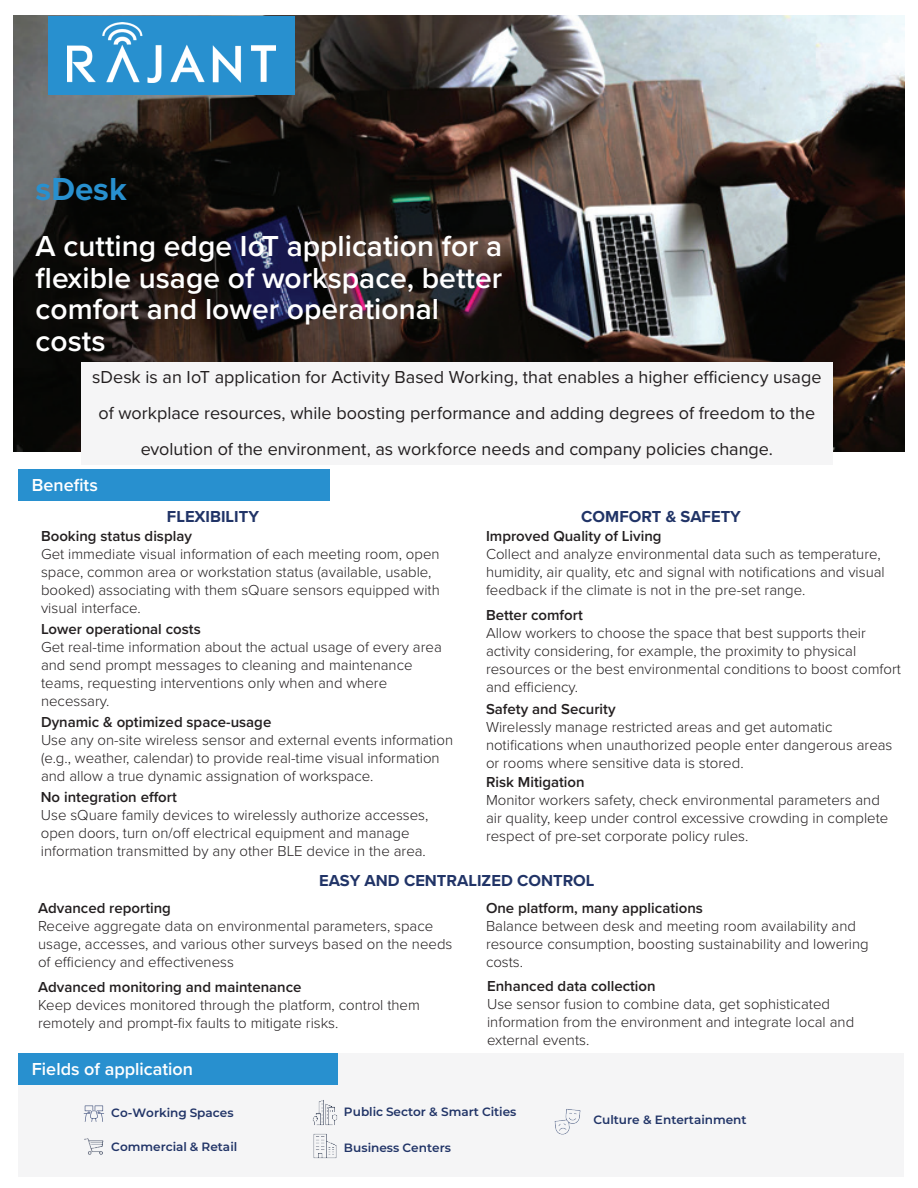
<style>
.page{position:relative;width:918px;height:1188px;background:#fff}
.page>*{position:absolute;margin:0;border:0;box-sizing:border-box;transform-origin:0 0}
.t1{font:700 33px "Proxima Nova";color:#2890cf}
.t2{font:600 30px/31.5px "Proxima Nova";color:#fff}
.t3{font:18px/36px "Proxima Nova";color:#231f20;text-align:center}
.t4{font:600 18px "Proxima Nova";color:#fff}
.t5{font:700 16.5px "Proxima Nova";color:#213467}
.t6{font:300 15px/18px "Proxima Nova";color:#231f20}
.t7{font:600 15px "Proxima Nova";color:#231f20}
.t8{font:600 12px "Montserrat";color:#213467}
</style>
<div class="page">
<img style="left:14px;top:15px;width:890px;height:436px">
<div style="left:18px;top:470px;width:312px;height:31px;background:#2890cf"></div>
<div style="left:18px;top:1053px;width:886px;height:124px;background:#f5f5f6"></div>
<div style="left:18px;top:1053px;width:320px;height:31px;background:#2890cf"></div>
<div style="left:48px;top:17px;width:246px;height:78px;background:#2890cf"></div>
<img style="left:67px;top:23px;width:208px;height:59px">
<div style="left:81px;top:362px;width:752px;height:102px;background:#f5f5f6"></div>
<img style="left:312px;top:1100px;width:26px;height:25px">
<img style="left:313px;top:1133px;width:24px;height:26px">
<img style="left:84px;top:1138px;width:20px;height:17px">
<img style="left:554px;top:1109px;width:27px;height:26px">
<svg style="left:84px;top:1106px;width:20px;height:16px"></svg>
<h1 class="t1" style="left:36px;top:164px;width:93px">sDesk</h1>
<h2 class="t2" style="left:36px;top:230px;width:468px">A cutting edge IoT application for a flexible usage of workspace, better comfort and lower operational costs</h2>
<p class="t3" style="left:92px;top:358px;width:731px">sDesk is an IoT application for Activity Based Working, that enables a higher efficiency usage of workplace resources, while boosting performance and adding degrees of freedom to the evolution of the environment, as workforce needs and company policies change.</p>
<p class="t4" style="left:32px;top:472px;width:68px">Benefits</p>
<p class="t5" style="left:167px;top:505px;width:94px">FLEXIBILITY</p>
<p class="t5" style="left:581px;top:505px;width:161px">COMFORT &amp; SAFETY</p>
<p class="t7" style="left:486px;top:525px;width:177px">Improved Quality of Living</p>
<p class="t6" style="left:486px;top:544px;width:400px">Collect and analyze environmental data such as temperature, humidity, air quality, etc and signal with notifications and visual feedback if the climate is not in the pre-set range.</p>
<p class="t7" style="left:486px;top:604px;width:98px">Better comfort</p>
<p class="t6" style="left:486px;top:623px;width:416px">Allow workers to choose the space that best supports their activity considering, for example, the proximity to physical resources or the best environmental conditions to boost comfort and efficiency.</p>
<p class="t7" style="left:486px;top:698px;width:131px">Safety and Security</p>
<p class="t6" style="left:486px;top:717px;width:408px">Wirelessly manage restricted areas and get automatic notifications when unauthorized people enter dangerous areas or rooms where sensitive data is stored.</p>
<p class="t7" style="left:41px;top:525px;width:152px">Booking status display</p>
<p class="t6" style="left:41px;top:544px;width:400px">Get immediate visual information of each meeting room, open space, common area or workstation status (available, usable, booked) associating with them sQuare sensors equipped with visual interface.</p>
<p class="t7" style="left:41px;top:618px;width:161px">Lower operational costs</p>
<p class="t6" style="left:41px;top:638px;width:402px">Get real-time information about the actual usage of every area and send prompt messages to cleaning and maintenance teams, requesting interventions only when and where necessary.</p>
<p class="t7" style="left:41px;top:711px;width:232px">Dynamic &amp; optimized space-usage</p>
<p class="t6" style="left:41px;top:731px;width:414px">Use any on-site wireless sensor and external events information (e.g., weather, calendar) to provide real-time visual information and allow a true dynamic assignation of workspace.</p>
<p class="t7" style="left:486px;top:771px;width:100px">Risk Mitigation</p>
<p class="t6" style="left:486px;top:790px;width:404px">Monitor workers safety, check environmental parameters and air quality, keep under control excessive crowding in complete respect of pre-set corporate policy rules.</p>
<p class="t7" style="left:41px;top:786px;width:137px">No integration effort</p>
<p class="t6" style="left:41px;top:805px;width:389px">Use sQuare family devices to wirelessly authorize accesses, open doors, turn on/off electrical equipment and manage information transmitted by any other BLE device in the area.</p>
<p class="t5" style="left:319px;top:868px;width:277px">EASY AND CENTRALIZED CONTROL</p>
<p class="t7" style="left:38px;top:897px;width:134px">Advanced reporting</p>
<p class="t6" style="left:38px;top:916px;width:416px">Receive aggregate data on environmental parameters, space usage, accesses, and various other surveys based on the needs of efficiency and effectiveness</p>
<p class="t7" style="left:38px;top:976px;width:265px">Advanced monitoring and maintenance</p>
<p class="t6" style="left:38px;top:996px;width:383px">Keep devices monitored through the platform, control them remotely and prompt-fix faults to mitigate risks.</p>
<p class="t4" style="left:32px;top:1055px;width:163px">Fields of application</p>
<p class="t7" style="left:486px;top:897px;width:218px">One platform, many applications</p>
<p class="t6" style="left:486px;top:916px;width:384px">Balance between desk and meeting room availability and resource consumption, boosting sustainability and lowering costs.</p>
<p class="t7" style="left:487px;top:975px;width:170px">Enhanced data collection</p>
<p class="t6" style="left:487px;top:994px;width:369px">Use sensor fusion to combine data, get sophisticated information from the environment and integrate local and external events.</p>
<p class="t8" style="left:111px;top:1104px;width:124px">Co-Working Spaces</p>
<p class="t8" style="left:111px;top:1138px;width:128px">Commercial &amp; Retail</p>
<p class="t8" style="left:344px;top:1104px;width:174px">Public Sector &amp; Smart Cities</p>
<p class="t8" style="left:344px;top:1140px;width:109px">Business Centers</p>
<p class="t8" style="left:593px;top:1111px;width:155px">Culture &amp; Entertainment</p>
</div>
